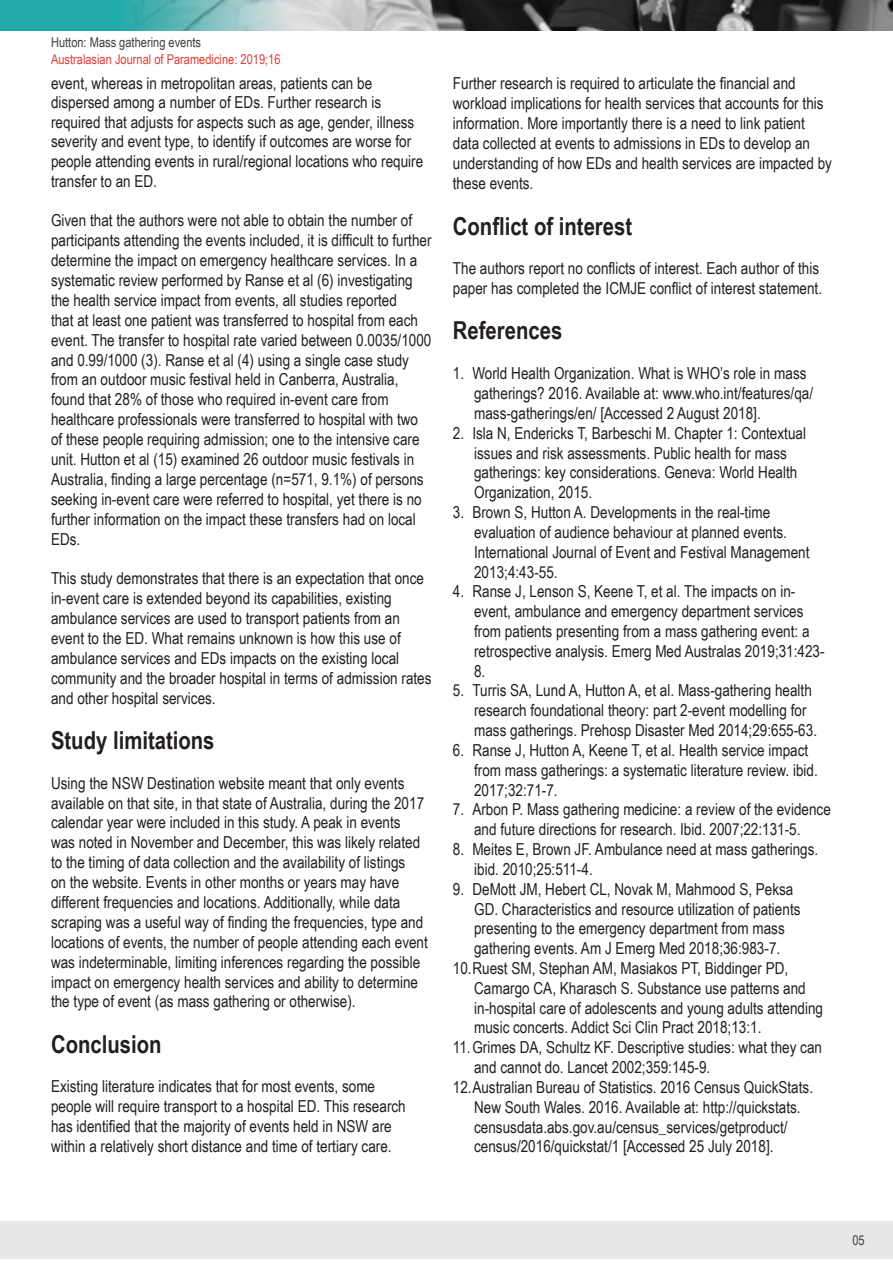
<style>
.page{position:relative;width:893px;height:1263px;background:#fff}
.page>*{position:absolute;margin:0;border:0;box-sizing:border-box;transform-origin:0 0}
.t1{font:700 24.75px "Arial Narrow";color:#231f20}
.t2{font:16.5px/20px "Arial Narrow";color:#231f20}
.t3{font:13.5px "Arial Narrow";color:#dc3e36}
.t4{font:13.5px "Arial Narrow";color:#3e3e3f}
</style>
<div class="page">
<div style="left:0;top:1221px;width:893px;height:38px;background:#e6e7e9"></div>
<div style="left:0;top:0;width:893px;height:30px;background:#23abac"></div>
<img style="left:128px;top:0;width:765px;height:30px">
<p class="t4" style="left:51px;top:33px;width:152px">Hutton: Mass gathering events</p>
<p class="t3" style="left:51px;top:49px;width:231px">Australasian Journal of Paramedicine: 2019;16</p>
<p class="t2" style="left:51px;top:72px;width:374px">event, whereas in metropolitan areas, patients can be dispersed among a number of EDs. Further research is required that adjusts for aspects such as age, gender, illness severity and event type, to identify if outcomes are worse for people attending events in rural/regional locations who require transfer to an ED.</p>
<p class="t2" style="left:51px;top:210px;width:382px">Given that the authors were not able to obtain the number of participants attending the events included, it is difficult to further determine the impact on emergency healthcare services. In a systematic review performed by Ranse et al (6) investigating the health service impact from events, all studies reported<br>that at least one patient was transferred to hospital from each event. The transfer to hospital rate varied between 0.0035/1000 and 0.99/1000 (3). Ranse et al (4) using a single case study from an outdoor music festival held in Canberra, Australia, found that 28% of those who required in-event care from healthcare professionals were transferred to hospital with two of these people requiring admission; one to the intensive care unit. Hutton et al (15) examined 26 outdoor music festivals in Australia, finding a large percentage (n=571, 9.1%) of persons seeking in-event care were referred to hospital, yet there is no further information on the impact these transfers had on local EDs.</p>
<p class="t2" style="left:51px;top:568px;width:382px">This study demonstrates that there is an expectation that once in-event care is extended beyond its capabilities, existing ambulance services are used to transport patients from an event to the ED. What remains unknown is how this use of ambulance services and EDs impacts on the existing local community and the broader hospital in terms of admission rates and other hospital services.</p>
<p class="t1" style="left:51px;top:721px;width:165px">Study limitations</p>
<p class="t2" style="left:51px;top:772px;width:378px">Using the NSW Destination website meant that only events available on that site, in that state of Australia, during the 2017 calendar year were included in this study. A peak in events was noted in November and December, this was likely related to the timing of data collection and the availability of listings<br>on the website. Events in other months or years may have different frequencies and locations. Additionally, while data scraping was a useful way of finding the frequencies, type and locations of events, the number of people attending each event was indeterminable, limiting inferences regarding the possible impact on emergency health services and ability to determine the type of event (as mass gathering or otherwise).</p>
<p class="t1" style="left:51px;top:1025px;width:112px">Conclusion</p>
<p class="t2" style="left:51px;top:1076px;width:356px">Existing literature indicates that for most events, some people will require transport to a hospital ED. This research has identified that the majority of events held in NSW are within a relatively short distance and time of tertiary care.</p>
<p class="t2" style="left:453px;top:72px;width:381px">Further research is required to articulate the financial and workload implications for health services that accounts for this information. More importantly there is a need to link patient data collected at events to admissions in EDs to develop an understanding of how EDs and health services are impacted by these events.</p>
<p class="t1" style="left:453px;top:207px;width:181px">Conflict of interest</p>
<p class="t2" style="left:453px;top:258px;width:371px">The authors report no conflicts of interest. Each author of this paper has completed the ICMJE conflict of interest statement.</p>
<p class="t1" style="left:453px;top:312px;width:111px">References</p>
<p class="t2" style="left:474px;top:363px;width:341px;text-indent:-21px">1. World Health Organization. What is WHO’s role in mass gatherings? 2016. Available at: www.who.int/features/qa/ mass-gatherings/en/ [Accessed 2 August 2018].</p>
<p class="t2" style="left:474px;top:422px;width:333px;text-indent:-21px">2. Isla N, Endericks T, Barbeschi M. Chapter 1: Contextual issues and risk assessments. Public health for mass gatherings: key considerations. Geneva: World Health Organization, 2015.</p>
<p class="t2" style="left:474px;top:502px;width:337px;text-indent:-21px">3. Brown S, Hutton A. Developments in the real-time evaluation of audience behaviour at planned events.<br>International Journal of Event and Festival Management 2013;4:43-55.</p>
<p class="t2" style="left:474px;top:581px;width:352px;text-indent:-21px">4. Ranse J, Lenson S, Keene T, et al. The impacts on in&shy;event, ambulance and emergency department services from patients presenting from a mass gathering event: a retrospective analysis. Emerg Med Australas 2019;31:423- 8.</p>
<p class="t2" style="left:474px;top:680px;width:344px;text-indent:-21px">5. Turris SA, Lund A, Hutton A, et al. Mass-gathering health research foundational theory: part 2-event modelling for mass gatherings. Prehosp Disaster Med 2014;29:655-63.</p>
<p class="t2" style="left:474px;top:740px;width:345px;text-indent:-21px">6. Ranse J, Hutton A, Keene T, et al. Health service impact from mass gatherings: a systematic literature review. ibid.<br>2017;32:71-7.</p>
<p class="t2" style="left:453px;top:799px;width:380px;text-align:center">7. Arbon P. Mass gathering medicine: a review of the evidence and future directions for research. Ibid. 2007;22:131-5.</p>
<p class="t2" style="left:474px;top:839px;width:346px;text-indent:-21px">8. Meites E, Brown JF. Ambulance need at mass gatherings. ibid. 2010;25:511-4.</p>
<p class="t2" style="left:474px;top:878px;width:328px;text-indent:-21px">9. DeMott JM, Hebert CL, Novak M, Mahmood S, Peksa GD. Characteristics and resource utilization of patients presenting to the emergency department from mass gathering events. Am J Emerg Med 2018;36:983-7.</p>
<p class="t2" style="left:474px;top:958px;width:351px;text-indent:-21px">10.Ruest SM, Stephan AM, Masiakos PT, Biddinger PD, Camargo CA, Kharasch S. Substance use patterns and in-hospital care of adolescents and young adults attending music concerts. Addict Sci Clin Pract 2018;13:1.</p>
<p class="t2" style="left:474px;top:1037px;width:349px;text-indent:-21px">11.Grimes DA, Schultz KF. Descriptive studies: what they can and cannot do. Lancet 2002;359:145-9.</p>
<p class="t2" style="left:474px;top:1076px;width:340px;text-indent:-21px">12.Australian Bureau of Statistics. 2016 Census QuickStats.<br>New South Wales. 2016. Available at: http://quickstats. censusdata.abs.gov.au/census_services/getproduct/ census/2016/quickstat/1 [Accessed 25 July 2018].</p>
<p class="t4" style="left:852px;top:1230px;width:14px">05</p>
</div>
